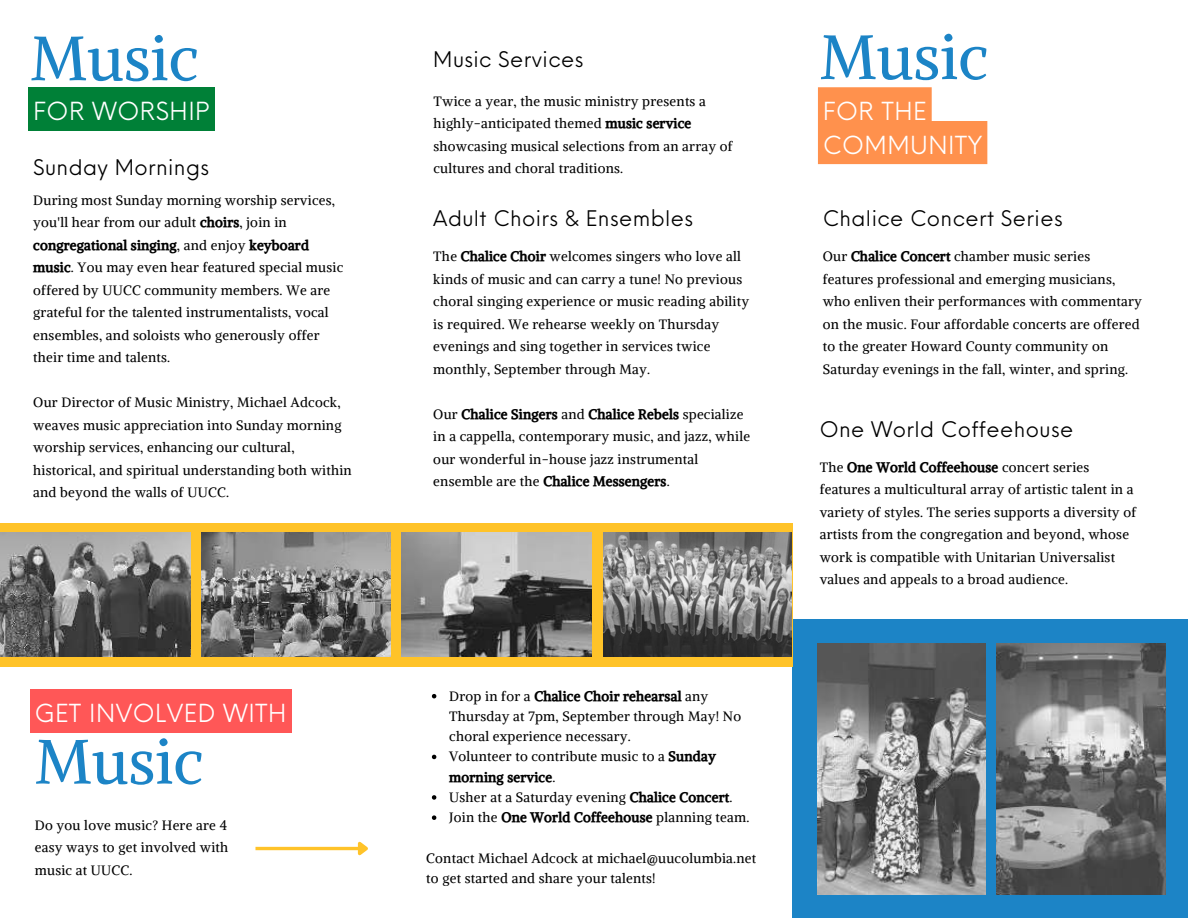
<style>
.page{position:relative;width:1188px;height:918px;background:#fff}
.page>*{position:absolute;margin:0;border:0;box-sizing:border-box;transform-origin:0 0}
.t1{font:62.1px "Alike";color:#1c84c6}
.t2{font:24.3px/33.8px "Neue Einstellung";letter-spacing:.02em;color:#fff}
.t3{font:21px "Neue Einstellung";letter-spacing:.02em;color:#000}
.t4{font:13.5px/22.5px "Alike";letter-spacing:.02em;color:#000}
.t5{font:13.5px "CA Generated";letter-spacing:.02em;color:#000}
.s1{font-family:"CA Generated"}
.s2{font-family:"Alike"}
</style>
<div class="page">
<div style="left:792px;top:619px;width:396px;height:299px;background:#1c84c6"></div>
<img style="left:818px;top:643px;width:168px;height:251px">
<img style="left:997px;top:643px;width:169px;height:251px">
<div style="left:0;top:523px;width:792px;height:144px;background:#ffc329"></div>
<img style="left:603px;top:533px;width:189px;height:123px">
<img style="left:402px;top:533px;width:190px;height:123px">
<img style="left:0;top:533px;width:190px;height:123px">
<img style="left:201px;top:533px;width:189px;height:123px">
<hr style="left:255px;top:847px;width:104px;height:3px;background:#ffc329">
<svg style="left:355px;top:841px;width:13px;height:15px"></svg>
<svg style="left:432px;top:694px;width:4px;height:4px"></svg>
<svg style="left:432px;top:755px;width:4px;height:4px"></svg>
<svg style="left:432px;top:795px;width:4px;height:5px"></svg>
<svg style="left:432px;top:815px;width:4px;height:5px"></svg>
<div style="left:28px;top:87px;width:187px;height:43px;background:#008037"></div>
<svg style="left:818px;top:87px;width:169px;height:77px;background:#ffa167"></svg>
<div style="left:30px;top:689px;width:262px;height:43px;background:#ff5757"></div>
<h1 class="t1" style="left:30px;top:19px;width:170px">Music</h1>
<h2 class="t2" style="left:33px;top:91px;width:178px">FOR WORSHIP</h2>
<h3 class="t3" style="left:33px;top:149px;width:177px">Sunday Mornings</h3>
<p class="t4" style="left:33px;top:189px;width:303px">During most Sunday morning worship services, you'll hear from our adult <span class="s1">choirs</span>, join in</p>
<p class="t5" style="left:33px;top:236px;width:277px">congregational singing<span class="s2">, and enjoy</span> keyboard</p>
<p class="t4" style="left:33px;top:256px;width:311px"><span class="s1">music</span>. You may even hear featured special music offered by UUCC community members. We are grateful for the talented instrumentalists, vocal ensembles, and soloists who generously offer their time and talents.</p>
<p class="t4" style="left:33px;top:391px;width:320px">Our Director of Music Ministry, Michael Adcock, weaves music appreciation into Sunday morning worship services, enhancing our cultural, historical, and spiritual understanding both within and beyond the walls of UUCC.</p>
<h2 class="t2" style="left:35px;top:694px;width:253px">GET INVOLVED WITH</h2>
<h1 class="t1" style="left:35px;top:722px;width:170px">Music</h1>
<p class="t4" style="left:35px;top:814px;width:195px;text-align:justify">Do you love music? Here are 4 easy ways to get involved with music at UUCC.</p>
<h3 class="t3" style="left:433px;top:41px;width:152px">Music Services</h3>
<p class="t4" style="left:433px;top:90px;width:301px">Twice a year, the music ministry presents a highly-anticipated themed <span class="s1">music service </span>showcasing musical selections from an array of cultures and choral traditions.</p>
<h1 class="t1" style="left:820px;top:18px;width:170px">Music</h1>
<h2 class="t2" style="left:823px;top:92px;width:161px">FOR THE<br>COMMUNITY</h2>
<h3 class="t3" style="left:433px;top:200px;width:261px">Adult Choirs &amp; Ensembles</h3>
<h3 class="t3" style="left:823px;top:200px;width:241px">Chalice Concert Series</h3>
<p class="t4" style="left:433px;top:245px;width:317px">The <span class="s1">Chalice Choir</span> welcomes singers who love all kinds of music and can carry a tune! No previous choral singing experience or music reading ability is required. We rehearse weekly on Thursday evenings and sing together in services twice monthly, September through May.</p>
<p class="t5" style="left:433px;top:405px;width:312px"><span class="s2">Our</span> Chalice Singers <span class="s2">and</span> Chalice Rebels <span class="s2">specialize</span></p>
<p class="t4" style="left:433px;top:425px;width:318px">in a cappella, contemporary music, and jazz, while our wonderful in-house jazz instrumental</p>
<p class="t5" style="left:433px;top:472px;width:238px"><span class="s2">ensemble are the</span> Chalice Messengers<span class="s2">.</span></p>
<p class="t5" style="left:449px;top:687px;width:261px"><span class="s2">Drop in for a</span> Chalice Choir rehearsal <span class="s2">any</span></p>
<p class="t4" style="left:449px;top:706px;width:293px;line-height:20.2px">Thursday at 7pm, September through May! No choral experience necessary.<br>Volunteer to contribute music to a <span class="s1">Sunday</span></p>
<p class="t5" style="left:449px;top:768px;width:108px">morning service<span class="s2">.</span></p>
<p class="t4" style="left:449px;top:787px;width:302px;line-height:20.2px">Usher at a Saturday evening <span class="s1">Chalice Concert</span>.<br>Join the <span class="s1">One World Coffeehouse</span> planning team.</p>
<p class="t4" style="left:426px;top:848px;width:331px;line-height:20.2px">Contact Michael Adcock at michael@uucolumbia.net to get started and share your talents!</p>
<p class="t4" style="left:823px;top:245px;width:321px">Our <span class="s1">Chalice Concert</span> chamber music series features professional and emerging musicians, who enliven their performances with commentary on the music. Four affordable concerts are offered to the greater Howard County community on Saturday evenings in the fall, winter, and spring.</p>
<h3 class="t3" style="left:820px;top:410px;width:255px">One World Coffeehouse</h3>
<p class="t5" style="left:820px;top:458px;width:271px"><span class="s2">The</span> One World Coffeehouse <span class="s2">concert series</span></p>
<p class="t4" style="left:820px;top:478px;width:318px">features a multicultural array of artistic talent in a variety of styles. The series supports a diversity of artists from the congregation and beyond, whose work is compatible with Unitarian Universalist values and appeals to a broad audience.</p>
</div>
